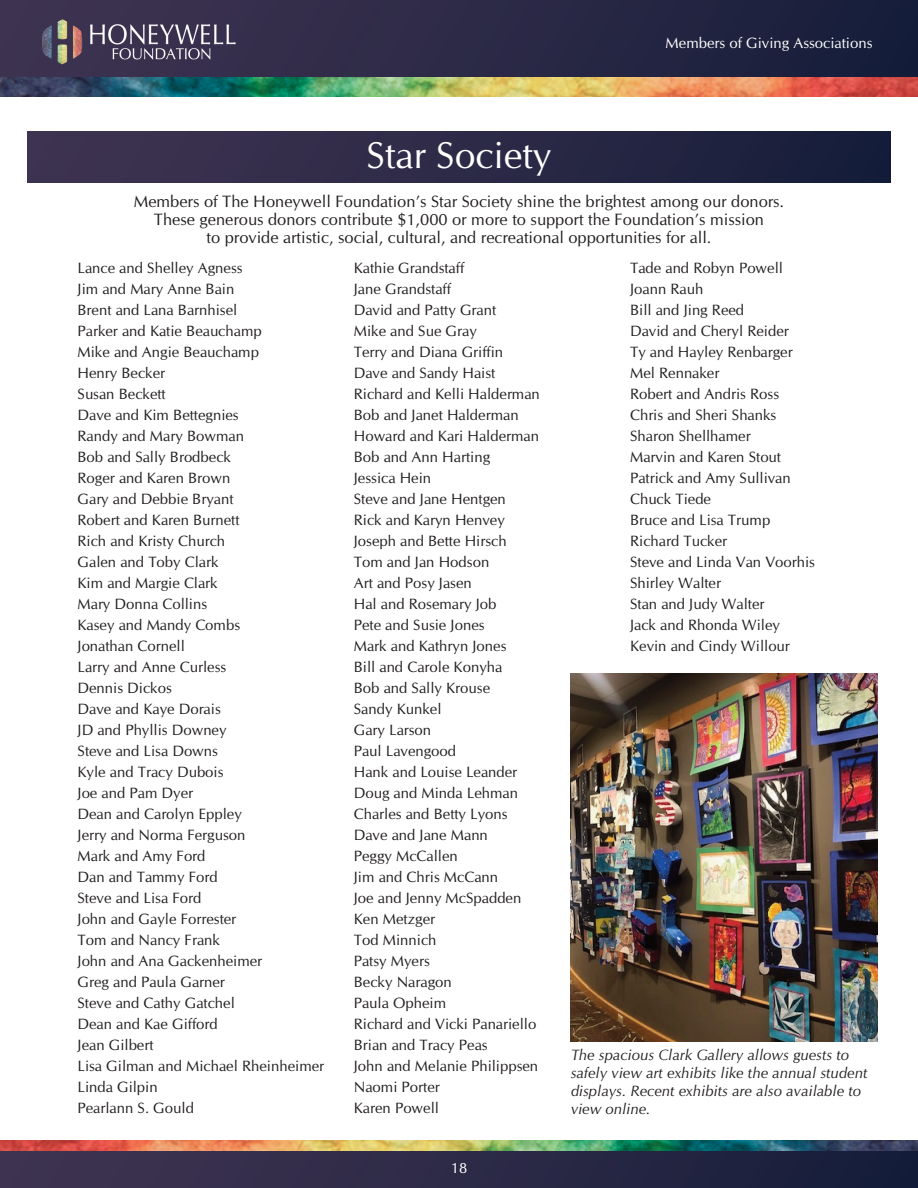
<style>
.page{position:relative;width:918px;height:1188px;background:#fff}
.page>*{position:absolute;margin:0;border:0;box-sizing:border-box;transform-origin:0 0}
.t1{font:37.5px "CG Omega";color:#fff}
.t2{font:16.5px/18px "CG Omega";color:#231f20;text-align:center}
.t3{font:15px/21px "CG Omega";color:#231f20}
.t4{font:italic 15px/18px "CG Omega";color:#231f20}
.t5{font:15px "CG Omega";color:#fff}
</style>
<div class="page">
<div style="left:0;top:0;width:918px;height:80px;background:linear-gradient(to right,#403552,#161e3a)"></div>
<img style="left:40px;top:19px;width:200px;height:47px">
<img style="left:0;top:78px;width:918px;height:18px">
<img style="left:0;top:1140px;width:918px;height:12px">
<div style="left:0;top:1152px;width:918px;height:36px;background:linear-gradient(to right,#413553,#161d3a)"></div>
<div style="left:27px;top:131px;width:864px;height:51px;background:linear-gradient(to right,#413552,#161e3a)"></div>
<img style="left:570px;top:673px;width:307px;height:368px">
<p class="t5" style="left:666px;top:34px;width:208px">Members of Giving Associations</p>
<h1 class="t1" style="left:366px;top:133px;width:187px">Star Society</h1>
<p class="t2" style="left:134px;top:192px;width:652px">Members of The Honeywell Foundation’s Star Society shine the brightest among our donors.<br>These generous donors contribute $1,000 or more to support the Foundation’s mission<br>to provide artistic, social, cultural, and recreational opportunities for all.</p>
<p class="t3" style="left:78px;top:257px;width:248px">Lance and Shelley Agness<br>Jim and Mary Anne Bain<br>Brent and Lana Barnhisel<br>Parker and Katie Beauchamp<br>Mike and Angie Beauchamp<br>Henry Becker<br>Susan Beckett<br>Dave and Kim Bettegnies<br>Randy and Mary Bowman<br>Bob and Sally Brodbeck<br>Roger and Karen Brown<br>Gary and Debbie Bryant<br>Robert and Karen Burnett<br>Rich and Kristy Church<br>Galen and Toby Clark<br>Kim and Margie Clark<br>Mary Donna Collins<br>Kasey and Mandy Combs<br>Jonathan Cornell<br>Larry and Anne Curless<br>Dennis Dickos<br>Dave and Kaye Dorais<br>JD and Phyllis Downey<br>Steve and Lisa Downs<br>Kyle and Tracy Dubois<br>Joe and Pam Dyer<br>Dean and Carolyn Eppley<br>Jerry and Norma Ferguson<br>Mark and Amy Ford<br>Dan and Tammy Ford<br>Steve and Lisa Ford<br>John and Gayle Forrester<br>Tom and Nancy Frank<br>John and Ana Gackenheimer<br>Greg and Paula Garner<br>Steve and Cathy Gatchel<br>Dean and Kae Gifford<br>Jean Gilbert<br>Lisa Gilman and Michael Rheinheimer<br>Linda Gilpin<br>Pearlann S. Gould</p>
<p class="t3" style="left:354px;top:257px;width:188px">Kathie Grandstaff<br>Jane Grandstaff<br>David and Patty Grant<br>Mike and Sue Gray<br>Terry and Diana Griffin<br>Dave and Sandy Haist<br>Richard and Kelli Halderman<br>Bob and Janet Halderman<br>Howard and Kari Halderman<br>Bob and Ann Harting<br>Jessica Hein<br>Steve and Jane Hentgen<br>Rick and Karyn Henvey<br>Joseph and Bette Hirsch<br>Tom and Jan Hodson<br>Art and Posy Jasen<br>Hal and Rosemary Job<br>Pete and Susie Jones<br>Mark and Kathryn Jones<br>Bill and Carole Konyha<br>Bob and Sally Krouse<br>Sandy Kunkel<br>Gary Larson<br>Paul Lavengood<br>Hank and Louise Leander<br>Doug and Minda Lehman<br>Charles and Betty Lyons<br>Dave and Jane Mann<br>Peggy McCallen<br>Jim and Chris McCann<br>Joe and Jenny McSpadden<br>Ken Metzger<br>Tod Minnich<br>Patsy Myers<br>Becky Naragon<br>Paula Opheim<br>Richard and Vicki Panariello<br>Brian and Tracy Peas<br>John and Melanie Philippsen<br>Naomi Porter<br>Karen Powell</p>
<p class="t3" style="left:630px;top:257px;width:187px">Tade and Robyn Powell<br>Joann Rauh<br>Bill and Jing Reed<br>David and Cheryl Reider<br>Ty and Hayley Renbarger<br>Mel Rennaker<br>Robert and Andris Ross<br>Chris and Sheri Shanks<br>Sharon Shellhamer<br>Marvin and Karen Stout<br>Patrick and Amy Sullivan<br>Chuck Tiede<br>Bruce and Lisa Trump<br>Richard Tucker<br>Steve and Linda Van Voorhis<br>Shirley Walter<br>Stan and Judy Walter<br>Jack and Rhonda Wiley<br>Kevin and Cindy Willour</p>
<p class="t4" style="left:571px;top:1046px;width:298px">The spacious Clark Gallery allows guests to safely view art exhibits like the annual student displays. Recent exhibits are also available to view online.</p>
<p class="t5" style="left:451px;top:1159px;width:18px">18</p>
</div>
